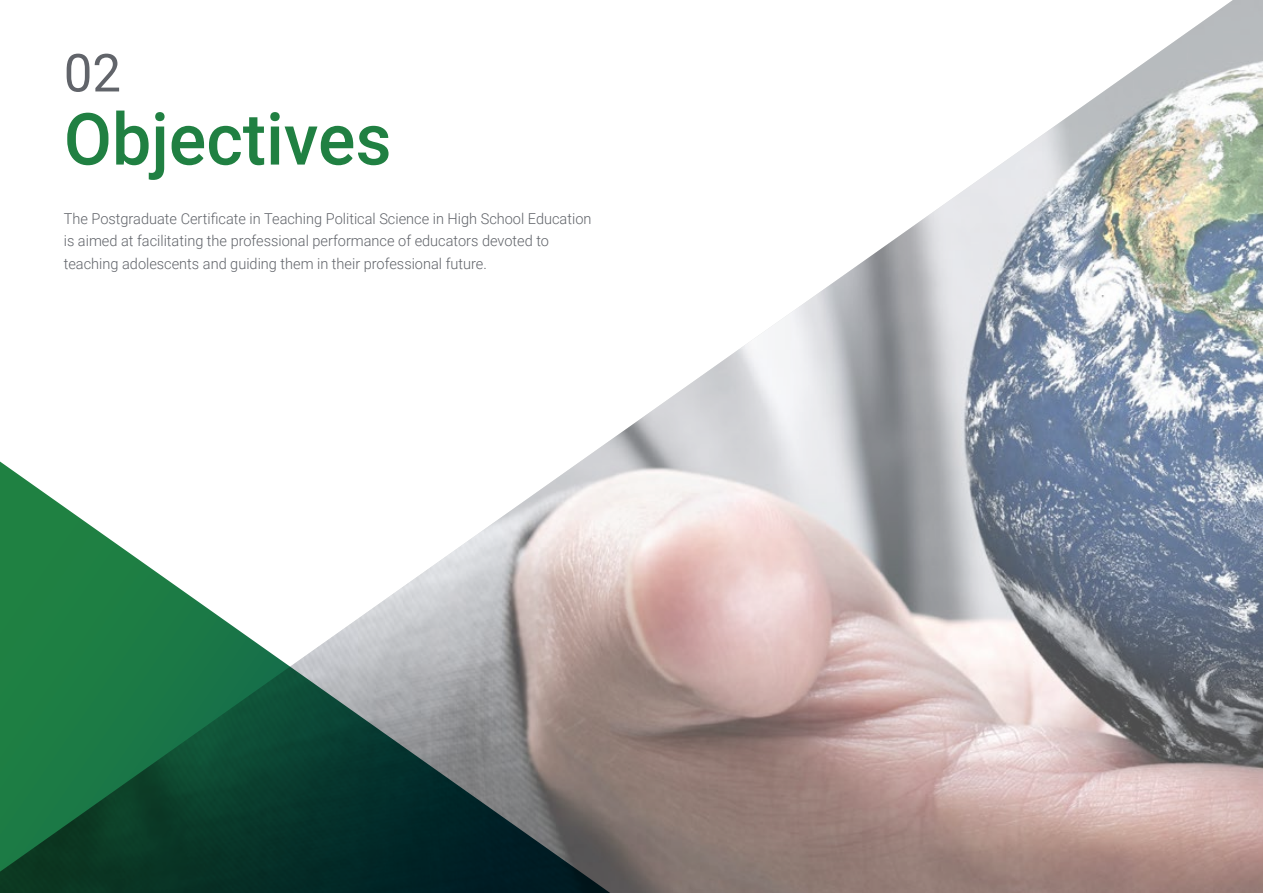
<style>
.page{position:relative;width:1263px;height:893px;background:#fff}
.page>*{position:absolute;margin:0;border:0;box-sizing:border-box;transform-origin:0 0}
.t1{font:500 72px "Roboto";color:#208042}
.t2{font:52.5px "Roboto";color:#61646a}
.t3{font:300 15px/22.5px "Roboto";color:#61646a}
</style>
<div class="page">
<img style="left:602px;top:0;width:661px;height:893px">
<svg style="left:0;top:446px;width:640px;height:447px"></svg>
<h2 class="t2" style="left:64px;top:36px;width:59px">02</h2>
<h1 class="t1" style="left:64px;top:89px;width:329px">Objectives</h1>
<p class="t3" style="left:64px;top:207px;width:529px">The Postgraduate Certificate in Teaching Political Science in High School Education is aimed at facilitating the professional performance of educators devoted to teaching adolescents and guiding them in their professional future.</p>
</div>
